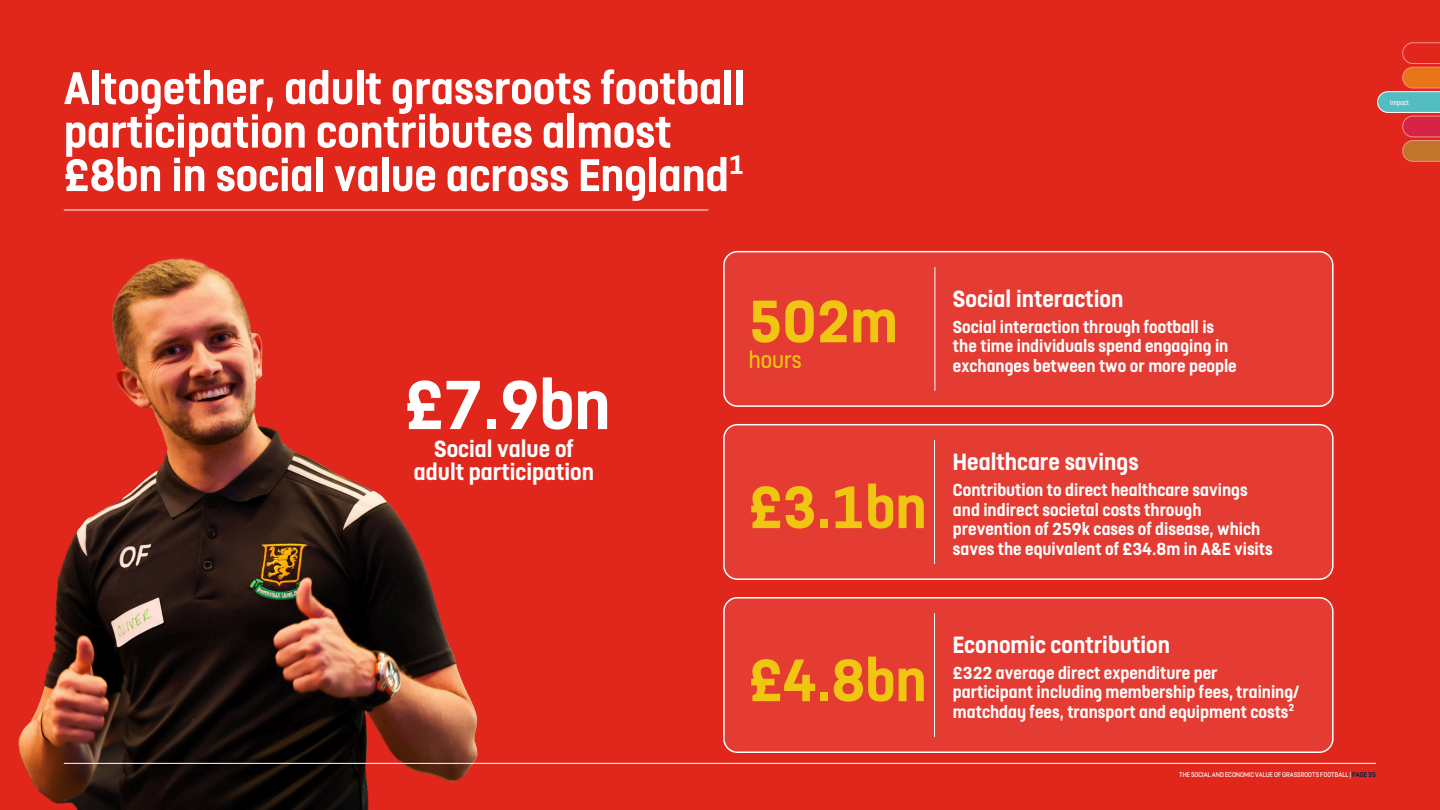
<style>
.page{position:relative;width:1440px;height:810px;background:#e1261c}
.page>*{position:absolute;margin:0;border:0;box-sizing:border-box;transform-origin:0 0}
.t1{font:700 77.25px "FS Dillon";color:#fff}
.t2{font:700 66.75px "FS Dillon";color:#f1c612}
.t3{font:700 51px/43.5px "FS Dillon";color:#fff}
.t4{font:700 26.25px/22.5px "FS Dillon";color:#fff;text-align:center}
.t5{font:26.25px "FS Dillon";color:#f1c612}
.t6{font:700 19.5px/19.5px "FS Dillon";color:#fff}
.t7{font:7.65px "FS Dillon";color:#fff}
.t8{font:7.5px "FS Dillon";color:#fff}
.s1{font-weight:500;color:#011e41}
</style>
<div class="page">
<img style="left:18px;top:258px;width:460px;height:552px">
<div style="left:723px;top:597px;width:611px;height:156px;background:#e43c33;border:2px solid #fff;border-radius:14px"></div>
<hr style="left:934px;top:613px;width:1px;height:124px;background:#fff">
<div style="left:723px;top:424px;width:611px;height:156px;background:#e43c33;border:2px solid #fff;border-radius:14px"></div>
<hr style="left:934px;top:440px;width:1px;height:124px;background:#fff">
<div style="left:723px;top:251px;width:611px;height:156px;background:#e43c33;border:2px solid #fff;border-radius:14px"></div>
<hr style="left:935px;top:267px;width:1px;height:124px;background:#fff">
<hr style="left:64px;top:210px;width:644px;height:1px;background:#fff">
<svg style="left:1377px;top:42px;width:63px;height:120px"></svg>
<hr style="left:64px;top:763px;width:1312px;height:1px;background:#fff">
<h3 class="t3" style="left:64px;top:68px;width:682px">Altogether, adult grassroots football participation contributes almost £8bn in social value across England<sup>1</sup></h3>
<p class="t8" style="left:1390px;top:99px;width:20px">Impact</p>
<h1 class="t1" style="left:405px;top:368px;width:207px">£7.9bn</h1>
<h3 class="t4" style="left:414px;top:438px;width:182px">Social value of adult participation</h3>
<h2 class="t2" style="left:749px;top:290px;width:150px">502m</h2>
<h3 class="t5" style="left:749px;top:348px;width:54px">hours</h3>
<h3 class="t4" style="left:953px;top:288px;width:172px">Social interaction</h3>
<p class="t6" style="left:953px;top:317px;width:285px">Social interaction through football is the time individuals spend engaging in exchanges between two or more people</p>
<h2 class="t2" style="left:749px;top:475px;width:179px">£3.1bn</h2>
<h3 class="t4" style="left:953px;top:451px;width:187px">Healthcare savings</h3>
<p class="t6" style="left:953px;top:481px;width:321px">Contribution to direct healthcare savings and indirect societal costs through prevention of 259k cases of disease, which saves the equivalent of £34.8m in A&amp;E visits</p>
<h2 class="t2" style="left:749px;top:648px;width:179px">£4.8bn</h2>
<h3 class="t4" style="left:953px;top:634px;width:219px">Economic contribution</h3>
<p class="t6" style="left:953px;top:663px;width:348px">£322 average direct expenditure per participant including membership fees, training/ matchday fees, transport and equipment costs<sup>2</sup></p>
<p class="t7" style="left:1179px;top:771px;width:198px">THE SOCIAL AND ECONOMIC VALUE OF GRASSROOTS FOOTBALL | <span class="s1">PAGE 35</span></p>
</div>
